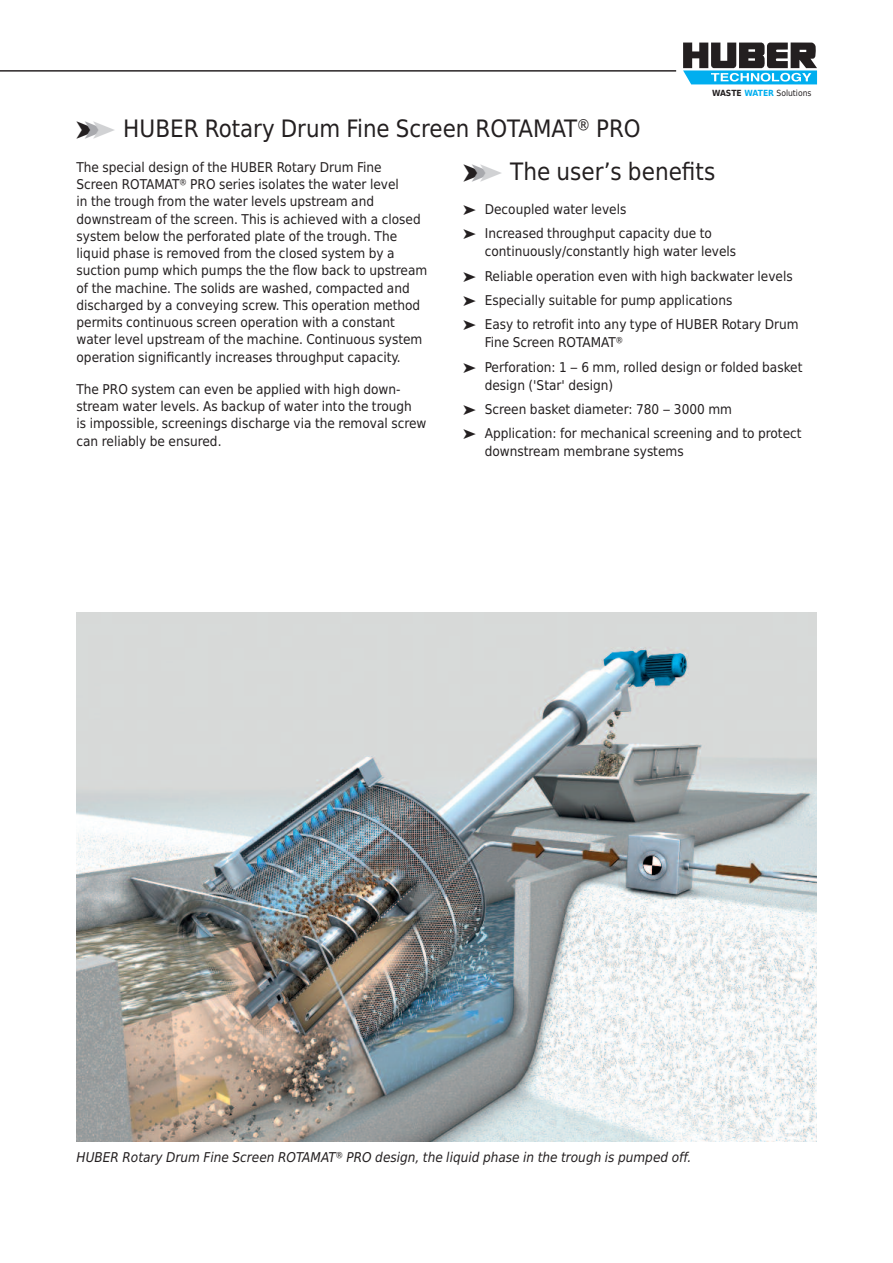
<style>
.page{position:relative;width:893px;height:1263px;background:#fff}
.page>*{position:absolute;margin:0;border:0;box-sizing:border-box;transform-origin:0 0}
.t1{font:24px "Huber Tec";color:#231f20}
.t2{font:13.5px/17.2px "Huber Tec";color:#231f20}
.t3{font:italic 13.5px "Huber Tec";color:#231f20}
.t4{font:8.55px "Huber Tec";color:#231f20}
.s1{font-weight:700}
.s2{font-weight:700;color:#00aeef}
.s3{color:#a8a9ad}
.s4{color:#d1d2d4}
</style>
<div class="page">
<svg style="left:683px;top:43px;width:134px;height:41px"></svg>
<hr style="left:0;top:71px;width:676px;height:1px;background:#231f20">
<svg style="left:0;top:71px;width:13px;height:1px"></svg>
<img style="left:77px;top:612px;width:739px;height:530px">
<p class="t4" style="left:712px;top:86px;width:101px"><span class="s1">WASTE</span> <span class="s2">WATER</span> Solutions</p>
<h1 class="t1" style="left:77px;top:115px;width:566px">➤<span class="s3">➤</span><span class="s4">➤</span> HUBER Rotary Drum Fine Screen ROTAMAT® PRO</h1>
<p class="t2" style="left:77px;top:159px;width:352px">The special design of the HUBER Rotary Drum Fine<br>Screen ROTAMAT® PRO series isolates the water level<br>in the trough from the water levels upstream and downstream of the screen. This is achieved with a closed system below the perforated plate of the trough. The liquid phase is removed from the closed system by a suction pump which pumps the the flow back to upstream of the machine. The solids are washed, compacted and discharged by a conveying screw. This operation method permits continuous screen operation with a constant water level upstream of the machine. Continuous system operation significantly increases throughput capacity.</p>
<p class="t2" style="left:77px;top:380px;width:351px">The PRO system can even be applied with high down&shy;stream water levels. As backup of water into the trough<br>is impossible, screenings discharge via the removal screw can reliably be ensured.</p>
<h1 class="t1" style="left:463px;top:157px;width:253px">➤<span class="s3">➤</span><span class="s4">➤</span> The user’s benefits</h1>
<p class="t2" style="left:463px;top:197px;width:250px;line-height:24.5px">➤ Decoupled water levels<br>➤ Increased throughput capacity due to</p>
<p class="t2" style="left:463px;top:239px;width:337px;line-height:24.5px;text-indent:21px">continuously/constantly high water levels<br>➤ Reliable operation even with high backwater levels ➤ Especially suitable for pump applications<br>➤ Easy to retrofit into any type of HUBER Rotary Drum</p>
<p class="t2" style="left:463px;top:330px;width:341px;line-height:24.5px;text-indent:21px">Fine Screen ROTAMAT®<br>➤ Perforation: 1 – 6 mm, rolled design or folded basket</p>
<p class="t2" style="left:463px;top:373px;width:340px;line-height:24.5px;text-indent:21px">design ('Star' design)<br>➤ Screen basket diameter: 780 – 3000 mm<br>➤ Application: for mechanical screening and to protect</p>
<p class="t2" style="left:485px;top:443px;width:200px">downstream membrane systems</p>
<p class="t3" style="left:77px;top:1150px;width:616px">HUBER Rotary Drum Fine Screen ROTAMAT® PRO design, the liquid phase in the trough is pumped off.</p>
</div>
